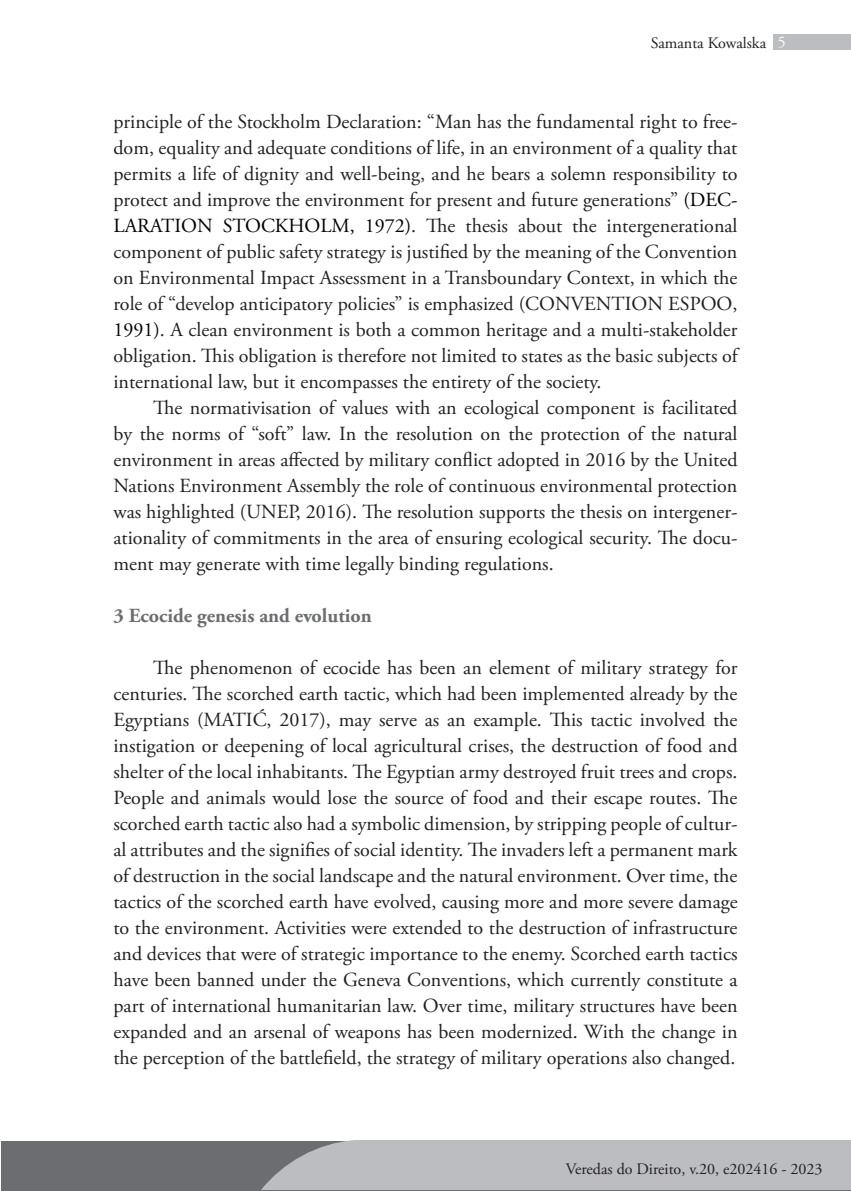
<style>
.page{position:relative;width:851px;height:1191px;background:#fff}
.page>*{position:absolute;margin:0;border:0;box-sizing:border-box;transform-origin:0 0}
.t1{font:20px/26px "Adobe Garamond Pro";color:#231f20;text-align:justify}
.t2{font:700 20px "Adobe Garamond Pro";color:#6c6d70}
.t3{font:16px "Adobe Garamond Pro";color:#231f20}
.s1{color:#fff}
.s2{color:#000001}
</style>
<div class="page">
<div style="left:1px;top:1141px;width:849px;height:50px;background:#6c6d70"></div>
<hr style="left:0;top:1140px;width:1px;height:50px;background:#6c6d70">
<div style="left:773px;top:34px;width:77px;height:16px;background:#bcbdc0"></div>
<div style="left:261px;top:1140px;width:589px;height:50px;background:#bcbdc0"></div>
<p class="t3" style="left:650px;top:33px;width:136px">Samanta Kowalska <span class="s1">5</span></p>
<p class="t1" style="left:113px;top:109px;width:625px">principle of the Stockholm Declaration: “Man has the fundamental right to free&shy;dom, equality and adequate conditions of life, in an environment of a quality that permits a life of dignity and well-being, and he bears a solemn responsibility to protect and improve the environment for present and future generations” <span class="s2">(DEC-LARATION STOCKHOLM, 1972)</span>. The thesis about the intergenerational component of public safety strategy is justified by the meaning of the Convention on Environmental Impact Assessment in a Transboundary Context, in which the role of “develop anticipatory policies” is emphasized (CONVENTION ESPOO, <span class="s2">1991)</span>. A clean environment is both a common heritage and a multi-stakeholder obligation. This obligation is therefore not limited to states as the basic subjects of international law, but it encompasses the entirety of the society.</p>
<p class="t1" style="left:113px;top:395px;width:625px;text-indent:40px">The normativisation of values with an ecological component is facilitated by the norms of “soft” law. In the resolution on the protection of the natural environment in areas affected by military conflict adopted in 2016 by the United Nations Environment Assembly the role of continuous environmental protection was highlighted (UNEP, 2016). The resolution supports the thesis on intergener&shy;ationality of commitments in the area of ensuring ecological security. The docu&shy;ment may generate with time legally binding regulations.</p>
<p class="t2" style="left:113px;top:604px;width:260px">3 Ecocide genesis and evolution</p>
<p class="t1" style="left:113px;top:655px;width:625px;text-indent:40px">The phenomenon of ecocide has been an element of military strategy for centuries. The scorched earth tactic, which had been implemented already by the Egyptians (MATIĆ, 2017), may serve as an example. This tactic involved the instigation or deepening of local agricultural crises, the destruction of food and shelter of the local inhabitants. The Egyptian army destroyed fruit trees and crops.<br>People and animals would lose the source of food and their escape routes. The scorched earth tactic also had a symbolic dimension, by stripping people of cultur&shy;al attributes and the signifies of social identity. The invaders left a permanent mark of destruction in the social landscape and the natural environment. Over time, the tactics of the scorched earth have evolved, causing more and more severe damage to the environment. Activities were extended to the destruction of infrastructure and devices that were of strategic importance to the enemy. Scorched earth tactics have been banned under the Geneva Conventions, which currently constitute a part of international humanitarian law. Over time, military structures have been expanded and an arsenal of weapons has been modernized. With the change in the perception of the battlefield, the strategy of military operations also changed.</p>
<p class="t3" style="left:565px;top:1159px;width:258px">Veredas do Direito, v.20, e202416 - 2023</p>
</div>
